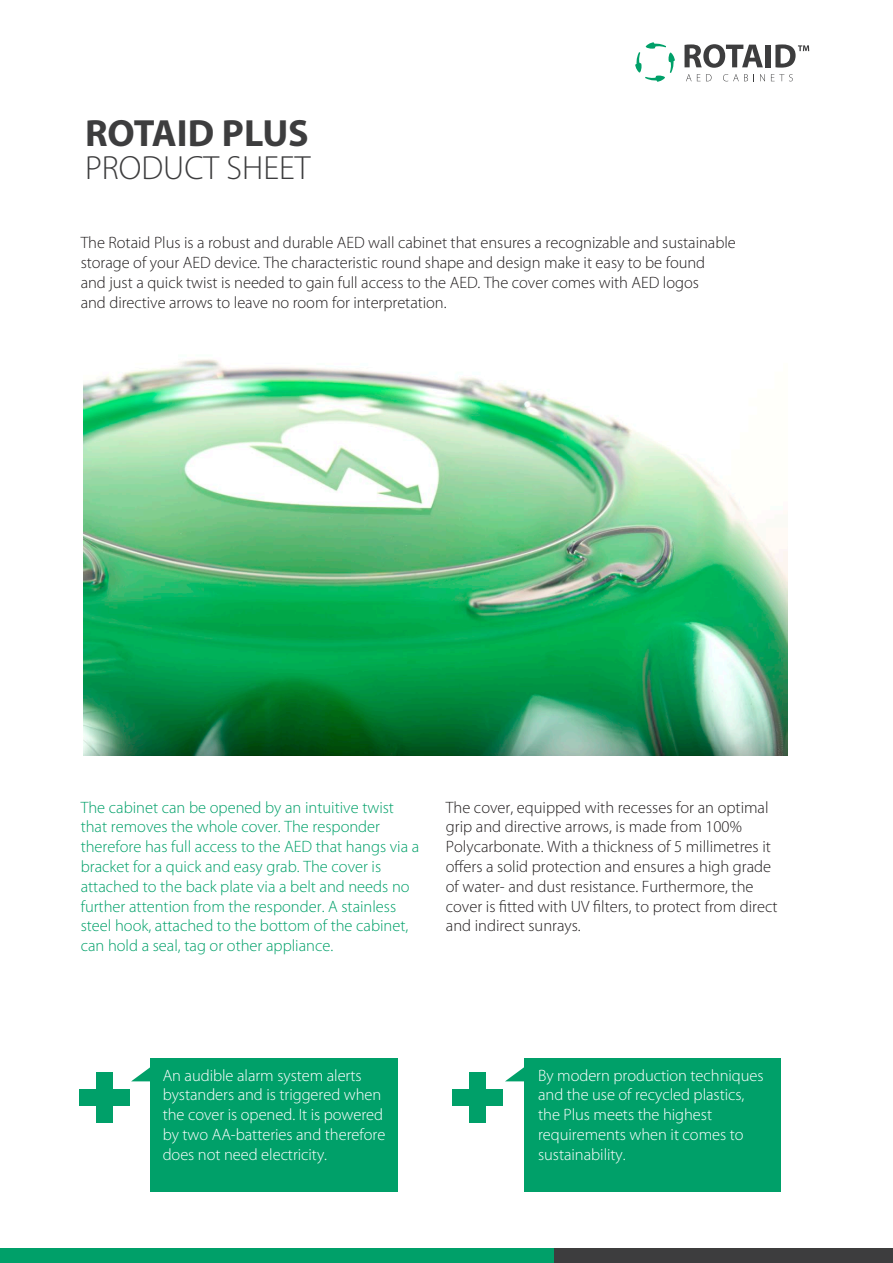
<style>
.page{position:relative;width:893px;height:1263px;background:#fff}
.page>*{position:absolute;margin:0;border:0;box-sizing:border-box;transform-origin:0 0}
.t1{font:700 38.1px "Myriad Pro";color:#3d3d3e}
.t2{font:300 33.6px "Myriad Pro";color:#3d3d3e}
.t3{font:300 16.5px/19.8px "Myriad Pro";letter-spacing:-.005em;color:#231f20}
.t4{font:300 16.5px/19.8px "Myriad Pro";color:#00a069}
.t5{font:300 16.5px/19.8px "Myriad Pro";letter-spacing:-.005em;color:#fff}
</style>
<div class="page">
<img style="left:83px;top:359px;width:705px;height:396px">
<svg style="left:635px;top:42px;width:40px;height:40px"></svg>
<svg style="left:684px;top:44px;width:79px;height:24px"></svg>
<div style="left:766px;top:45px;width:5px;height:22px;background:#3d3d3e"></div>
<svg style="left:775px;top:44px;width:34px;height:24px"></svg>
<svg style="left:686px;top:74px;width:14px;height:7px"></svg>
<svg style="left:706px;top:74px;width:5px;height:7px"></svg>
<svg style="left:723px;top:74px;width:25px;height:7px"></svg>
<svg style="left:760px;top:74px;width:5px;height:7px"></svg>
<svg style="left:771px;top:74px;width:22px;height:7px"></svg>
<div style="left:0;top:1249px;width:561px;height:14px;background:#00a069"></div>
<div style="left:554px;top:1249px;width:339px;height:14px;background:#3d3d3e"></div>
<div style="left:150px;top:1058px;width:248px;height:133px;background:#00a069"></div>
<svg style="left:131px;top:1067px;width:19px;height:14px"></svg>
<div style="left:96px;top:1073px;width:16px;height:50px;background:#00a069"></div>
<div style="left:79px;top:1089px;width:50px;height:17px;background:#00a069"></div>
<div style="left:524px;top:1058px;width:256px;height:133px;background:#00a069"></div>
<svg style="left:505px;top:1067px;width:19px;height:14px"></svg>
<div style="left:470px;top:1073px;width:16px;height:50px;background:#00a069"></div>
<div style="left:453px;top:1089px;width:50px;height:17px;background:#00a069"></div>
<h1 class="t1" style="left:85px;top:108px;width:225px">ROTAID PLUS</h1>
<h2 class="t2" style="left:85px;top:149px;width:227px">PRODUCT SHEET</h2>
<p class="t3" style="left:81px;top:233px;width:657px">The Rotaid Plus is a robust and durable AED wall cabinet that ensures a recognizable and sustainable storage of your AED device. The characteristic round shape and design make it easy to be found<br>and just a quick twist is needed to gain full access to the AED. The cover comes with AED logos<br>and directive arrows to leave no room for interpretation.</p>
<p class="t4" style="left:81px;top:797px;width:340px">The cabinet can be opened by an intuitive twist that removes the whole cover. The responder therefore has full access to the AED that hangs via a bracket for a quick and easy grab. The cover is attached to the back plate via a belt and needs no further attention from the responder. A stainless steel hook, attached to the bottom of the cabinet, can hold a seal, tag or other appliance.</p>
<p class="t3" style="left:446px;top:797px;width:333px">The cover, equipped with recesses for an optimal grip and directive arrows, is made from 100% Polycarbonate. With a thickness of 5 millimetres it offers a solid protection and ensures a high grade of water- and dust resistance. Furthermore, the cover is fitted with UV filters, to protect from direct and indirect sunrays.</p>
<p class="t5" style="left:163px;top:1065px;width:224px">An audible alarm system alerts bystanders and is triggered when the cover is opened. It is powered by two AA-batteries and therefore does not need electricity.</p>
<p class="t5" style="left:538px;top:1065px;width:227px">By modern production techniques and the use of recycled plastics, the Plus meets the highest requirements when it comes to sustainability.</p>
</div>
